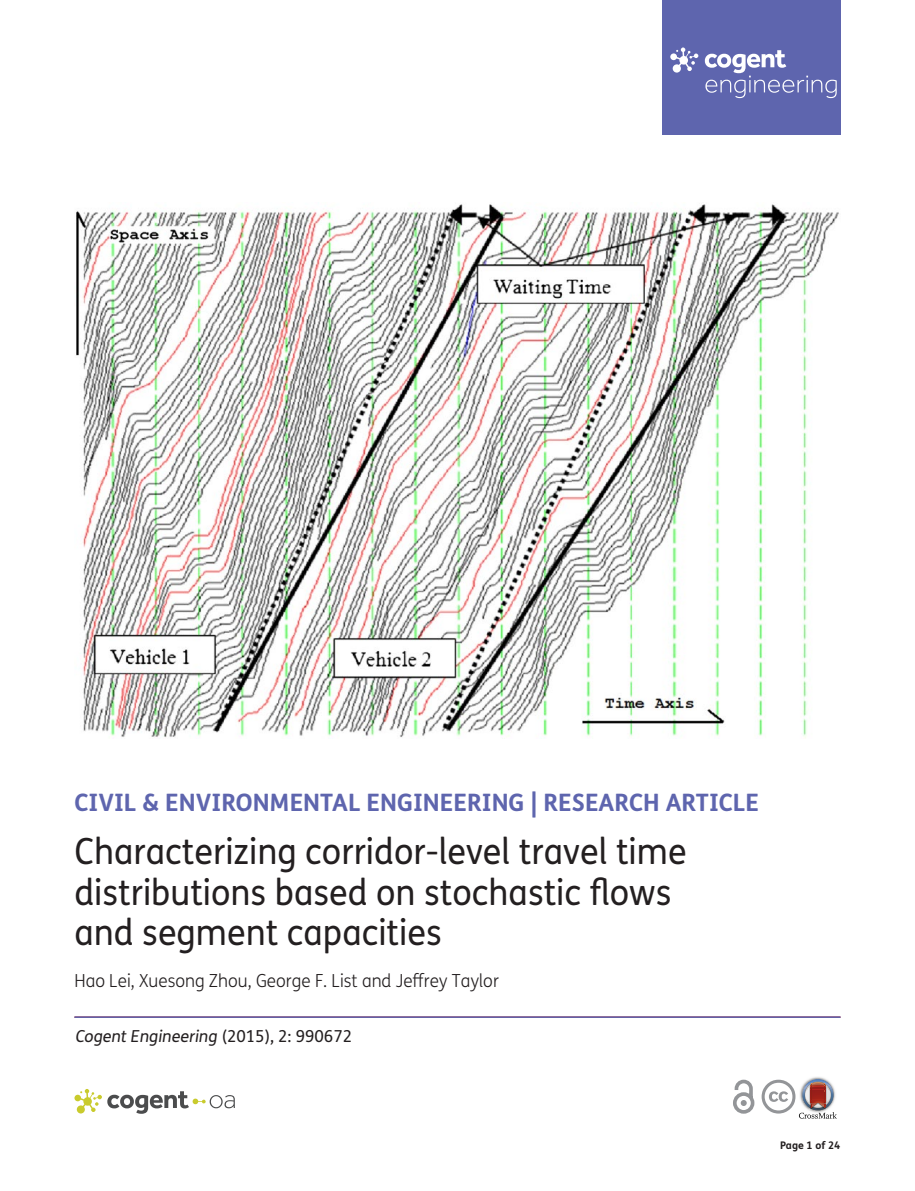
<style>
.page{position:relative;width:915px;height:1191px;background:#fff}
.page>*{position:absolute;margin:0;border:0;box-sizing:border-box;transform-origin:0 0}
.t1{font:36px/40.5px "FS Me Pro";color:#231f20;scale:.95 1}
.t2{font:700 24px "FS Me Pro";color:#5e65ae}
.t3{font:300 18px "FS Me Pro";color:#231f20;scale:.95 1}
.t4{font:italic 16.5px "FS Me Pro";color:#231f20}
.t5{font:700 10.5px "FS Me Pro";color:#231f20}
.s1{font-style:normal}
</style>
<div class="page">
<div style="left:661px;top:0;width:179px;height:134px;background:#5e65ae"></div>
<svg style="left:670px;top:47px;width:28px;height:26px"></svg>
<svg style="left:704px;top:50px;width:132px;height:48px"></svg>
<svg style="left:733px;top:1079px;width:21px;height:34px"></svg>
<hr style="left:74px;top:1016px;width:766px;height:2px;background:#5e65ae">
<img style="left:810px;top:1077px;width:15px;height:2px">
<svg style="left:761px;top:1079px;width:75px;height:39px"></svg>
<svg style="left:74px;top:1089px;width:161px;height:24px"></svg>
<img style="left:76px;top:204px;width:763px;height:534px">
<p class="t2" style="left:74px;top:783px;width:685px">CIVIL &amp; ENVIRONMENTAL ENGINEERING | RESEARCH ARTICLE</p>
<p class="t1" style="left:74px;top:830px;width:645px">Characterizing corridor-level travel time distributions based on stochastic flows and segment capacities</p>
<p class="t3" style="left:74px;top:968px;width:448px">Hao Lei, Xuesong Zhou, George F. List and Jeffrey Taylor</p>
<p class="t4" style="left:76px;top:1024px;width:278px">Cogent Engineering <span class="s1">(2015), 2: 990672</span></p>
<p class="t5" style="left:780px;top:1137px;width:62px">Page 1 of 24</p>
</div>
